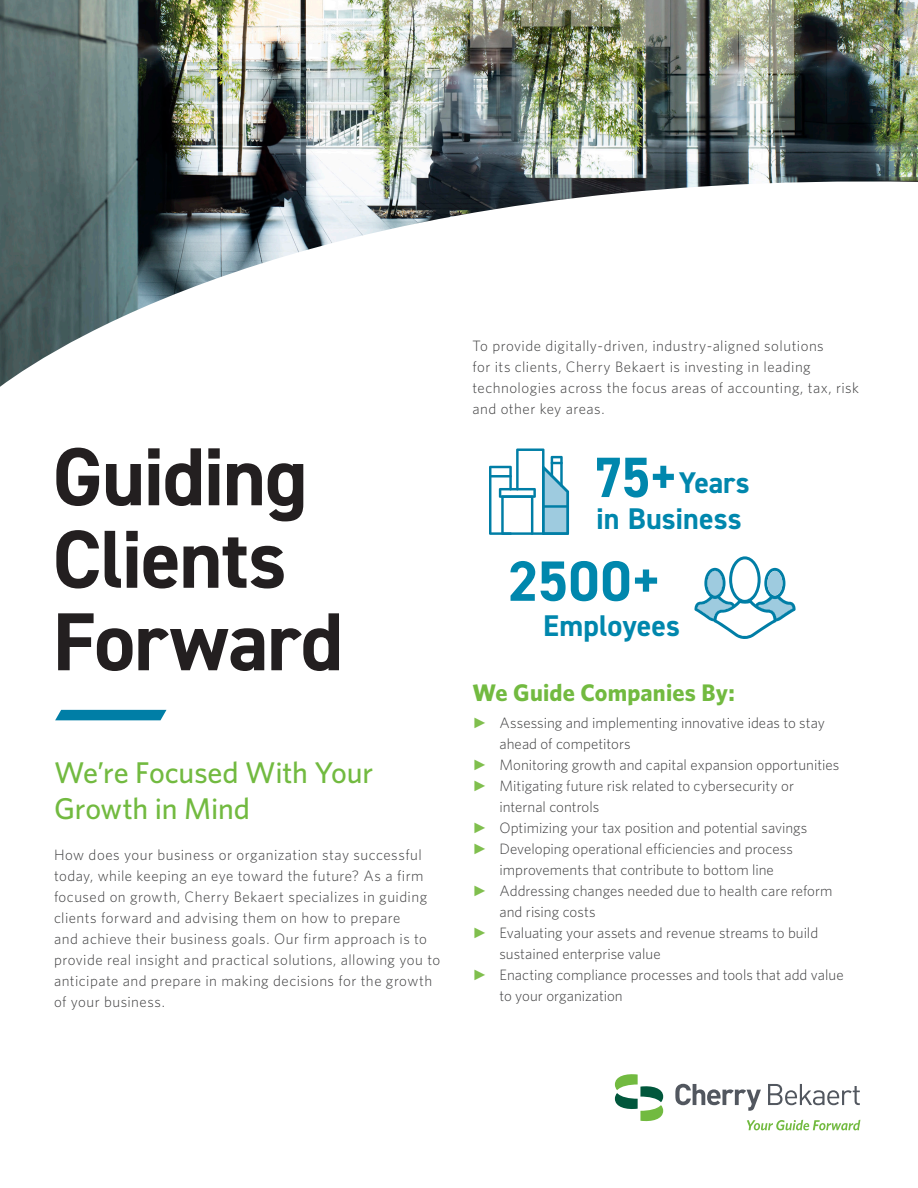
<style>
.page{position:relative;width:918px;height:1188px;background:#fff}
.page>*{position:absolute;margin:0;border:0;box-sizing:border-box;transform-origin:0 0}
.Cover_Headline{font:700 82.5px/82.5px "DIN2014";letter-spacing:-.015em;color:#231f20}
.Body_Copy{font:700 57px "DIN2014";letter-spacing:-.005em;color:#0087ad}
.Body_Copy-2{font:700 57px "DIN2014";letter-spacing:-.005em;color:#0087ad;scale:.95 1}
.Sub-Headline{font:500 30px/36px "Whitney";letter-spacing:-.01em;color:#72ba40}
.Body_Copy-3{font:700 30px "DIN2014";letter-spacing:.005em;color:#0087ad}
.Body_Copy_Headline{font:700 24px "Whitney";letter-spacing:.01em;color:#72ba40}
.Body_Copy-4{font:300 15px/21px "Whitney";letter-spacing:.03em;color:#3e3e3f}
.Body_Copy-5{font:300 15px/21px "Whitney";letter-spacing:.01em;color:#3e3e3f}
.s1{font-family:"Arial";font-weight:400;color:#80bf4e}
</style>
<div class="page">
<img style="left:0;top:0;width:918px;height:387px">
<svg style="left:55px;top:710px;width:111px;height:10px"></svg>
<svg style="left:489px;top:448px;width:80px;height:87px"></svg>
<hr style="left:542px;top:505px;width:27px;height:3px;background:#007ea6">
<hr style="left:489px;top:475px;width:23px;height:2px;background:#007ea6">
<svg style="left:694px;top:556px;width:102px;height:83px"></svg>
<div style="left:707px;top:571px;width:16px;height:24px;background:#9ecbdf;border-radius:50%"></div>
<svg style="left:675px;top:1084px;width:86px;height:27px"></svg>
<svg style="left:768px;top:1084px;width:92px;height:21px"></svg>
<svg style="left:615px;top:1074px;width:48px;height:48px"></svg>
<svg style="left:747px;top:1120px;width:113px;height:10px"></svg>
<p class="Cover_Headline" style="left:52px;top:435px;width:292px">Guiding<br>Clients<br>Forward</p>
<p class="Sub-Headline" style="left:54px;top:754px;width:321px">We’re Focused With Your<br>Growth in Mind</p>
<p class="Body_Copy-4" style="left:54px;top:844px;width:388px">How does your business or organization stay successful today, while keeping an eye toward the future? As a firm focused on growth, Cherry Bekaert specializes in guiding clients forward and advising them on how to prepare<br>and achieve their business goals. Our firm approach is to provide real insight and practical solutions, allowing you to anticipate and prepare in making decisions for the growth of your business.</p>
<p class="Body_Copy-4" style="left:472px;top:334px;width:388px">To provide digitally-driven, industry-aligned solutions<br>for its clients, Cherry Bekaert is investing in leading technologies across the focus areas of accounting, tax, risk and other key areas.</p>
<p class="Body_Copy-2" style="left:593px;top:439px;width:91px">75+</p>
<p class="Body_Copy-3" style="left:679px;top:463px;width:72px">Years</p>
<p class="Body_Copy-3" style="left:596px;top:498px;width:147px">in Business</p>
<p class="Body_Copy" style="left:508px;top:543px;width:156px">2500+</p>
<p class="Body_Copy-3" style="left:543px;top:606px;width:138px">Employees</p>
<p class="Body_Copy_Headline" style="left:472px;top:677px;width:264px">We Guide Companies By:</p>
<p class="Body_Copy-5" style="left:500px;top:711px;width:327px;text-indent:-27px"><span class="s1">►</span> Assessing and implementing innovative ideas to stay ahead of competitors</p>
<p class="Body_Copy-5" style="left:472px;top:753px;width:368px"><span class="s1">►</span> Monitoring growth and capital expansion opportunities</p>
<p class="Body_Copy-5" style="left:500px;top:774px;width:296px;text-indent:-27px"><span class="s1">►</span> Mitigating future risk related to cybersecurity or internal controls</p>
<p class="Body_Copy-5" style="left:472px;top:816px;width:336px"><span class="s1">►</span> Optimizing your tax position and potential savings</p>
<p class="Body_Copy-5" style="left:472px;top:837px;width:322px;text-align:center"><span class="s1">►</span> Developing operational efficiencies and process improvements that contribute to bottom line</p>
<p class="Body_Copy-5" style="left:500px;top:879px;width:335px;text-indent:-27px"><span class="s1">►</span> Addressing changes needed due to health care reform and rising costs</p>
<p class="Body_Copy-5" style="left:500px;top:921px;width:320px;text-indent:-27px"><span class="s1">►</span> Evaluating your assets and revenue streams to build sustained enterprise value</p>
<p class="Body_Copy-5" style="left:500px;top:963px;width:346px;text-indent:-27px"><span class="s1">►</span> Enacting compliance processes and tools that add value to your organization</p>
</div>
